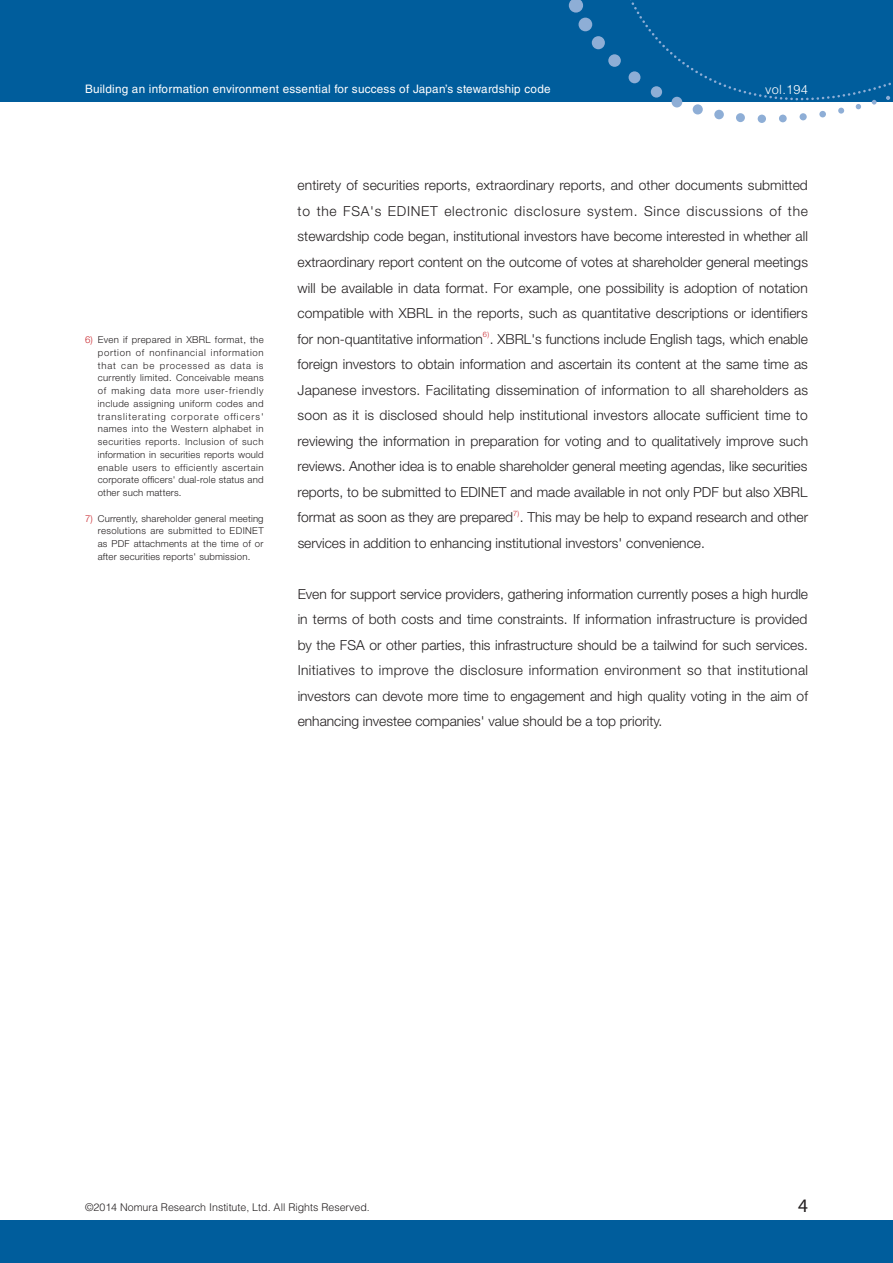
<style>
.page{position:relative;width:893px;height:1263px;background:#fff}
.page>*{position:absolute;margin:0;border:0;box-sizing:border-box;transform-origin:0 0}
.t1{font:19.2px "Myriad Pro";color:#231f20}
.t2{font:300 13.8px/25.5px "Helvetica Neue";color:#231f20;text-align:justify}
.t3{font:300 12.75px "Helvetica LT Std";letter-spacing:.02em;color:#fff}
.t4{font:11.7px "Helvetica LT Std";letter-spacing:.02em;color:#fff}
.t5{font:300 10.65px "Helvetica LT Std";color:#231f20}
.t6{font:300 9.6px/12.8px "Helvetica Neue";letter-spacing:.02em;color:#231f20;text-align:justify}
.t7{font:300 7.5px "Helvetica Neue";color:#c8242b}
.s1{color:#c8242b}
</style>
<div class="page">
<div style="left:0;top:0;width:893px;height:102px;background:#005d9c"></div>
<div style="left:0;top:1220px;width:893px;height:43px;background:#005d9c"></div>
<svg style="left:617px;top:0;width:274px;height:115px"></svg>
<div style="left:819px;top:111px;width:7px;height:6px;background:#8eaed6;border-radius:50%"></div>
<div style="left:800px;top:113px;width:7px;height:7px;background:#8eaed6;border-radius:50%"></div>
<div style="left:779px;top:115px;width:8px;height:7px;background:#8eaed6;border-radius:50%"></div>
<div style="left:758px;top:115px;width:8px;height:8px;background:#8eaed6;border-radius:50%"></div>
<div style="left:736px;top:113px;width:9px;height:9px;background:#8eaed6;border-radius:50%"></div>
<div style="left:714px;top:110px;width:10px;height:9px;background:#8eaed6;border-radius:50%"></div>
<div style="left:693px;top:104px;width:10px;height:10px;background:#8eaed6;border-radius:50%"></div>
<div style="left:672px;top:97px;width:10px;height:10px;background:#8eaed6;border-radius:50%"></div>
<div style="left:651px;top:86px;width:11px;height:12px;background:#8eaed6;border-radius:50%"></div>
<div style="left:629px;top:71px;width:11px;height:12px;background:#8eaed6;border-radius:50%"></div>
<div style="left:608px;top:54px;width:13px;height:13px;background:#8eaed6;border-radius:50%"></div>
<div style="left:592px;top:36px;width:13px;height:13px;background:#8eaed6;border-radius:50%"></div>
<div style="left:578px;top:18px;width:14px;height:13px;background:#8eaed6;border-radius:50%"></div>
<svg style="left:569px;top:0;width:14px;height:13px"></svg>
<p class="t4" style="left:85px;top:82px;width:467px">Building an information environment essential for success of Japan’s stewardship code</p>
<p class="t3" style="left:765px;top:81px;width:44px">vol.194</p>
<p class="t6" style="left:98px;top:333px;width:167px;text-indent:-13px"><span class="s1">6)</span> Even if prepared in XBRL format, the portion of nonfinancial information that can be processed as data is currently limited. Conceivable means of making data more user-friendly include assigning uniform codes and transliterating corporate officers' names into the Western alphabet in securities reports. Inclusion of such information in securities reports would enable users to efficiently ascertain corporate officers' dual-role status and other such matters.</p>
<p class="t6" style="left:98px;top:512px;width:167px;text-indent:-13px"><span class="s1">7)</span> Currently, shareholder general meeting resolutions are submitted to EDINET as PDF attachments at the time of or after securities reports' submission.</p>
<p class="t2" style="left:298px;top:172px;width:512px">entirety of securities reports, extraordinary reports, and other documents submitted to the FSA's EDINET electronic disclosure system. Since discussions of the stewardship code began, institutional investors have become interested in whether all extraordinary report content on the outcome of votes at shareholder general meetings will be available in data format. For example, one possibility is adoption of notation compatible with XBRL in the reports, such as quantitative descriptions or identifiers for non-quantitative information</p>
<p class="t7" style="left:483px;top:330px;width:8px">6)</p>
<p class="t2" style="left:298px;top:326px;width:512px;text-indent:192px">. XBRL's functions include English tags, which enable foreign investors to obtain information and ascertain its content at the same time as Japanese investors. Facilitating dissemination of information to all shareholders as soon as it is disclosed should help institutional investors allocate sufficient time to reviewing the information in preparation for voting and to qualitatively improve such reviews. Another idea is to enable shareholder general meeting agendas, like securities reports, to be submitted to EDINET and made available in not only PDF but also XBRL format as soon as they are prepared</p>
<p class="t7" style="left:513px;top:508px;width:8px">7)</p>
<p class="t2" style="left:298px;top:504px;width:512px;text-indent:222px">. This may be help to expand research and other services in addition to enhancing institutional investors' convenience.</p>
<p class="t2" style="left:298px;top:581px;width:512px">Even for support service providers, gathering information currently poses a high hurdle in terms of both costs and time constraints. If information infrastructure is provided by the FSA or other parties, this infrastructure should be a tailwind for such services.<br>Initiatives to improve the disclosure information environment so that institutional investors can devote more time to engagement and high quality voting in the aim of enhancing investee companies' value should be a top priority.</p>
<p class="t5" style="left:85px;top:1201px;width:286px">©2014 Nomura Research Institute, Ltd. All Rights Reserved.</p>
<h1 class="t1" style="left:798px;top:1194px;width:11px">4</h1>
</div>
